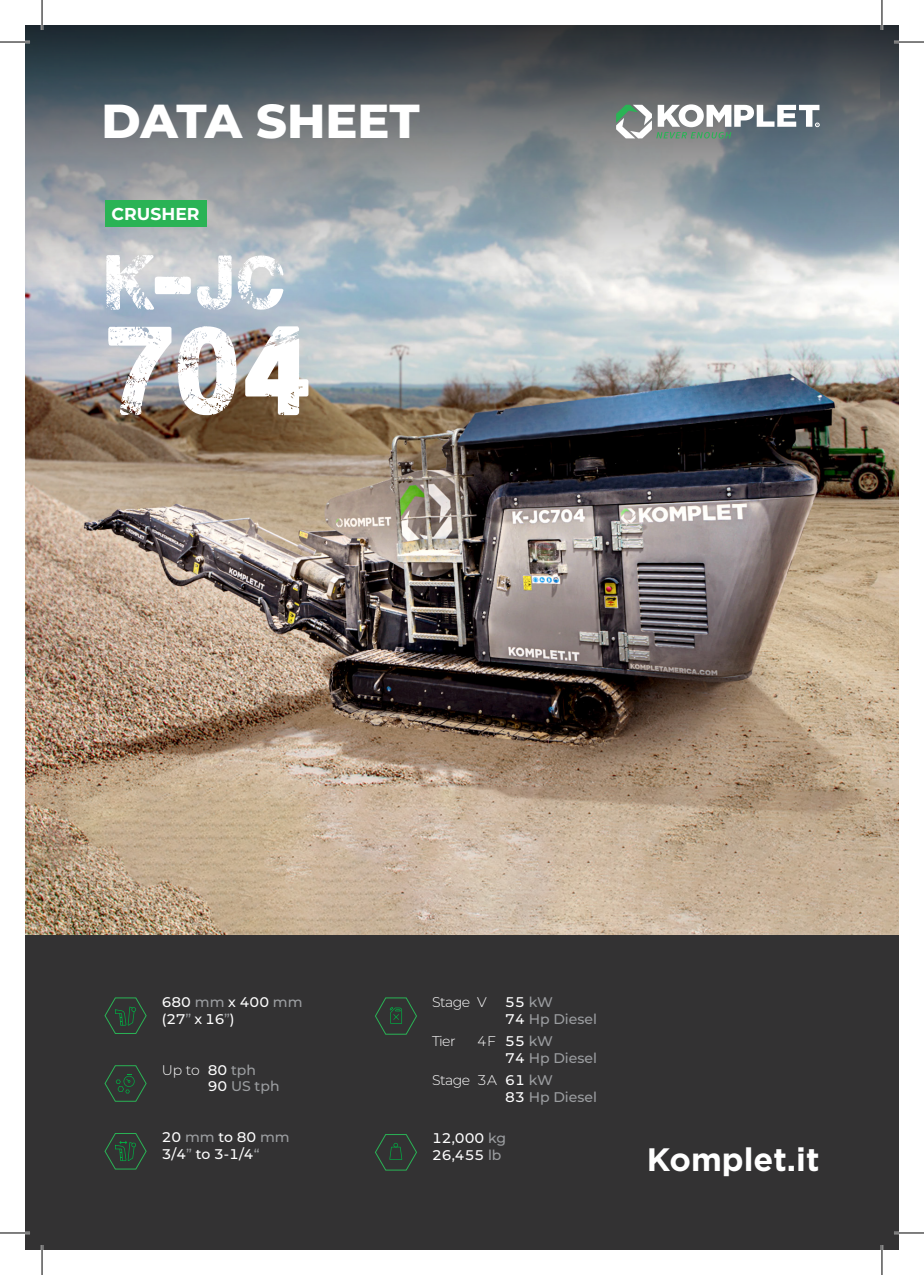
<style>
.page{position:relative;width:924px;height:1275px;background:#fff}
.page>*{position:absolute;margin:0;border:0;box-sizing:border-box;transform-origin:0 0}
.t1{font:101px "Plane Crash";color:#fff}
.t2{font:62px "Plane Crash";color:#fff}
.t3{font:800 47.6px "Montserrat";color:#fff}
.t4{font:700 32.4px "Gotham";color:#fff}
.t5{font:700 17.2px "Montserrat";color:#fff}
.t6{font:500 14px/16.8px "Montserrat";color:#fff}
.t7{font:500 14px/16.8px "Montserrat";color:#9b9da0}
.t8{font:300 14px "Montserrat";letter-spacing:-.04em;color:#fff}
.s1{color:#9b9da0}
.s2{color:#fff}
</style>
<div class="page">
<div style="left:25px;top:25px;width:873px;height:1225px;background:#333233"></div>
<img style="left:25px;top:344px;width:873px;height:590px">
<svg style="left:25px;top:25px;width:873px;height:319px;background:#899298"></svg>
<svg style="left:615px;top:104px;width:204px;height:34px;background:#9ca7a6"></svg>
<div style="left:105px;top:201px;width:101px;height:26px;background:#2ab355"></div>
<svg style="left:375px;top:997px;width:42px;height:38px"></svg>
<svg style="left:375px;top:1134px;width:42px;height:37px"></svg>
<svg style="left:104px;top:997px;width:43px;height:37px"></svg>
<svg style="left:104px;top:1065px;width:43px;height:37px"></svg>
<svg style="left:104px;top:1133px;width:43px;height:37px"></svg>
<hr style="left:0;top:41px;width:30px;height:2px;background:#fff">
<hr style="left:893px;top:41px;width:30px;height:2px;background:#fff">
<hr style="left:0;top:1231px;width:30px;height:3px;background:#fff">
<hr style="left:893px;top:1231px;width:30px;height:3px;background:#fff">
<hr style="left:41px;top:0;width:2px;height:30px;background:#fff">
<hr style="left:41px;top:1245px;width:2px;height:30px;background:#fff">
<hr style="left:880px;top:0;width:2px;height:30px;background:#fff">
<hr style="left:880px;top:1245px;width:2px;height:30px;background:#fff">
<hr style="left:0;top:42px;width:30px;height:1px;background:#000">
<hr style="left:893px;top:42px;width:30px;height:1px;background:#000">
<hr style="left:0;top:1232px;width:30px;height:1px;background:#000">
<hr style="left:893px;top:1232px;width:30px;height:1px;background:#000">
<hr style="left:42px;top:0;width:1px;height:30px;background:#000">
<hr style="left:42px;top:1245px;width:1px;height:30px;background:#000">
<hr style="left:881px;top:0;width:1px;height:30px;background:#000">
<hr style="left:881px;top:1245px;width:1px;height:30px;background:#000">
<p class="t3" style="left:102px;top:86px;width:319px">DATA SHEET</p>
<p class="t5" style="left:111px;top:202px;width:89px">CRUSHER</p>
<p class="t2" style="left:103px;top:255px;width:184px">k-jc</p>
<p class="t1" style="left:103px;top:326px;width:211px">704</p>
<p class="t6" style="left:162px;top:992px;width:142px">680 <span class="s1">mm</span> x 400 <span class="s1">mm </span>(27<span class="s1">”</span> x 16<span class="s1">”</span>)</p>
<p class="t8" style="left:162px;top:1060px;width:40px">Up to</p>
<p class="t7" style="left:207px;top:1060px;width:73px"><span class="s2">80</span> tph<br><span class="s2">90</span> US tph</p>
<p class="t6" style="left:162px;top:1128px;width:129px">20 <span class="s1">mm</span> to 80 <span class="s1">mm<br></span>3/4<span class="s1">”</span> to 3-1/4<span class="s1">“</span></p>
<p class="t8" style="left:432px;top:992px;width:39px">Stage</p>
<p class="t8" style="left:432px;top:1031px;width:25px">Tier</p>
<p class="t8" style="left:432px;top:1070px;width:39px">Stage</p>
<p class="t8" style="left:477px;top:992px;width:11px">V</p>
<p class="t8" style="left:477px;top:1031px;width:20px">4F</p>
<p class="t8" style="left:477px;top:1070px;width:21px">3A</p>
<p class="t7" style="left:505px;top:992px;width:93px"><span class="s2">55</span> kW<br><span class="s2">74</span> Hp Diesel</p>
<p class="t7" style="left:505px;top:1032px;width:93px"><span class="s2">55</span> kW<br><span class="s2">74</span> Hp Diesel</p>
<p class="t7" style="left:505px;top:1071px;width:93px"><span class="s2">61</span> kW<br><span class="s2">83</span> Hp Diesel</p>
<p class="t6" style="left:432px;top:1129px;width:75px">12,000 <span class="s1">kg<br></span>26,455 <span class="s1">lb</span></p>
<p class="t4" style="left:646px;top:1137px;width:174px">Komplet.it</p>
</div>
